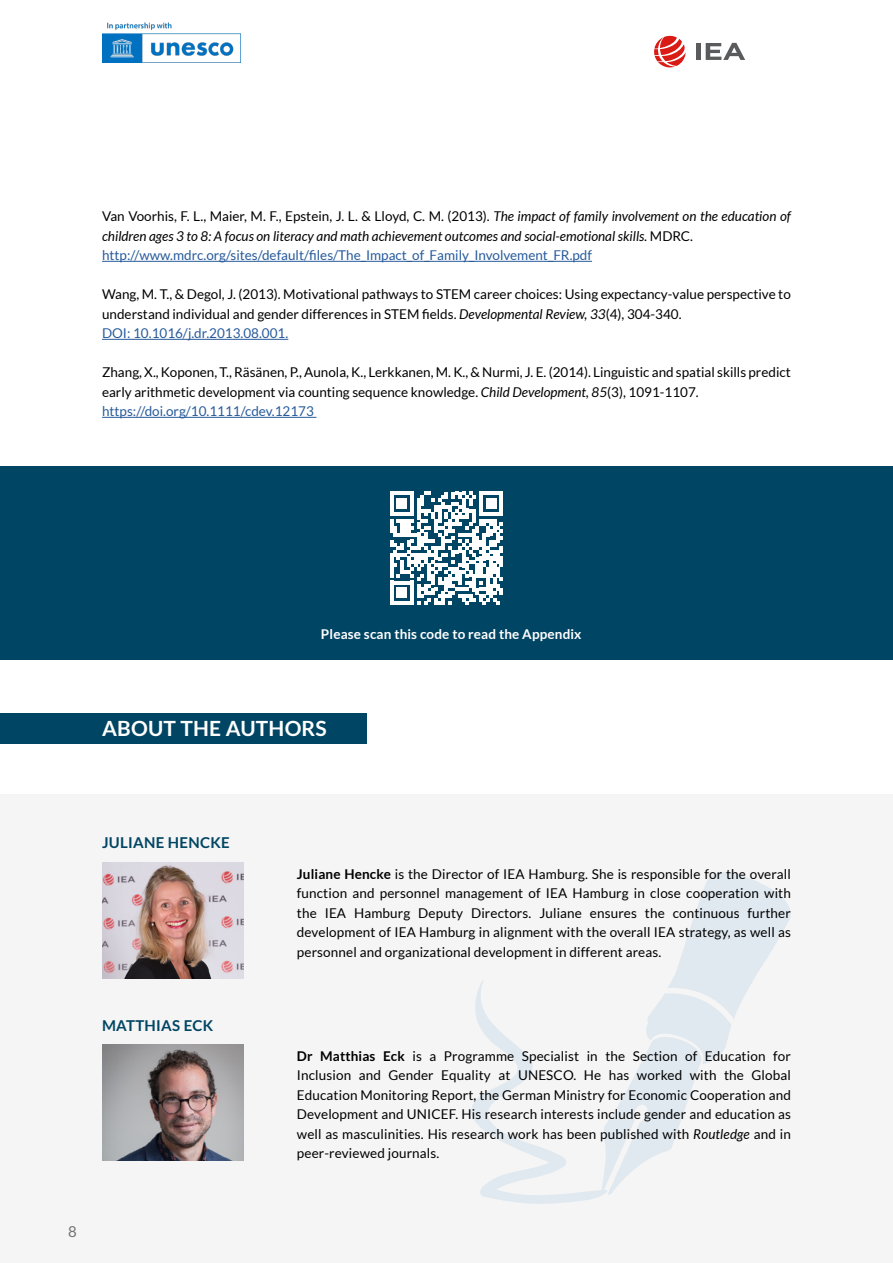
<style>
.page{position:relative;width:893px;height:1263px;background:#fff}
.page>*{position:absolute;margin:0;border:0;box-sizing:border-box;transform-origin:0 0}
.t1{font:700 21px "Lato";letter-spacing:.01em;color:#fff}
.t2{font:700 15px "Lato";letter-spacing:.02em;color:#004563}
.t3{font:15px "Lato";color:#5c5d5f}
.t4{font:13.5px/19.5px "Lato";color:#000}
.t5{font:italic 13.5px/19.5px "Lato";color:#000}
.t6{font:700 13.5px "Lato";letter-spacing:.01em;color:#fff}
.s1{font-style:normal}
.s2{font-style:normal;color:#275b9b}
.s3{font-style:italic}
.s4{color:#275b9b}
.s5{font-weight:700}
</style>
<div class="page">
<img style="left:102px;top:22px;width:139px;height:41px">
<svg style="left:654px;top:36px;width:32px;height:32px"></svg>
<hr style="left:696px;top:43px;width:4px;height:17px;background:#5a5b5c">
<svg style="left:706px;top:43px;width:39px;height:17px"></svg>
<hr style="left:102px;top:261px;width:490px;height:1px;background:#275b9b">
<hr style="left:102px;top:339px;width:186px;height:1px;background:#275b9b">
<hr style="left:102px;top:417px;width:214px;height:1px;background:#275b9b">
<div style="left:0;top:713px;width:367px;height:30px;background:#004563"></div>
<div style="left:0;top:467px;width:893px;height:193px;background:#004563"></div>
<svg style="left:102px;top:862px;width:689px;height:342px;fill:#f5f5f5"></svg>
<img style="left:102px;top:863px;width:141px;height:116px">
<img style="left:102px;top:1045px;width:141px;height:116px">
<svg style="left:390px;top:492px;width:113px;height:113px"></svg>
<p class="t5" style="left:102px;top:207px;width:690px"><span class="s1">Van Voorhis, F. L., Maier, M. F., Epstein, J. L. &amp; Lloyd, C. M. (2013).</span> The impact of family involvement on the education of children ages 3 to 8: A focus on literacy and math achievement outcomes and social-emotional skills. <span class="s1">MDRC. </span><span class="s2">http://www.mdrc.org/sites/default/files/The_Impact_of_Family_Involvement_FR.pdf</span></p>
<p class="t4" style="left:102px;top:285px;width:690px">Wang, M. T., &amp; Degol, J. (2013). Motivational pathways to STEM career choices: Using expectancy-value perspective to understand individual and gender differences in STEM fields. <span class="s3">Developmental Review, 33</span>(4), 304-340.<br><span class="s4">DOI: 10.1016/j.dr.2013.08.001.</span></p>
<p class="t4" style="left:102px;top:363px;width:690px">Zhang, X., Koponen, T., Räsänen, P., Aunola, K., Lerkkanen, M. K., &amp; Nurmi, J. E. (2014). Linguistic and spatial skills predict early arithmetic development via counting sequence knowledge. <span class="s3">Child Development, 85</span>(3), 1091-1107. <span class="s4">https://doi.org/10.1111/cdev.12173</span></p>
<p class="t6" style="left:321px;top:627px;width:262px">Please scan this code to read the Appendix</p>
<h1 class="t1" style="left:102px;top:716px;width:226px">ABOUT THE AUTHORS</h1>
<p class="t2" style="left:102px;top:834px;width:129px">JULIANE HENCKE</p>
<p class="t2" style="left:102px;top:1017px;width:113px">MATTHIAS ECK</p>
<p class="t3" style="left:68px;top:1223px;width:10px">8</p>
<p class="t4" style="left:297px;top:864px;width:495px;text-align:justify"><span class="s5">Juliane Hencke</span> is the Director of IEA Hamburg. She is responsible for the overall function and personnel management of IEA Hamburg in close cooperation with the IEA Hamburg Deputy Directors. Juliane ensures the continuous further development of IEA Hamburg in alignment with the overall IEA strategy, as well as personnel and organizational development in different areas.</p>
<p class="t4" style="left:297px;top:1046px;width:496px;text-align:justify"><span class="s5">Dr Matthias Eck</span> is a Programme Specialist in the Section of Education for Inclusion and Gender Equality at UNESCO. He has worked with the Global Education Monitoring Report, the German Ministry for Economic Cooperation and Development and UNICEF. His research interests include gender and education as well as masculinities. His research work has been published with <span class="s3">Routledge</span> and in peer-reviewed journals.</p>
</div>
